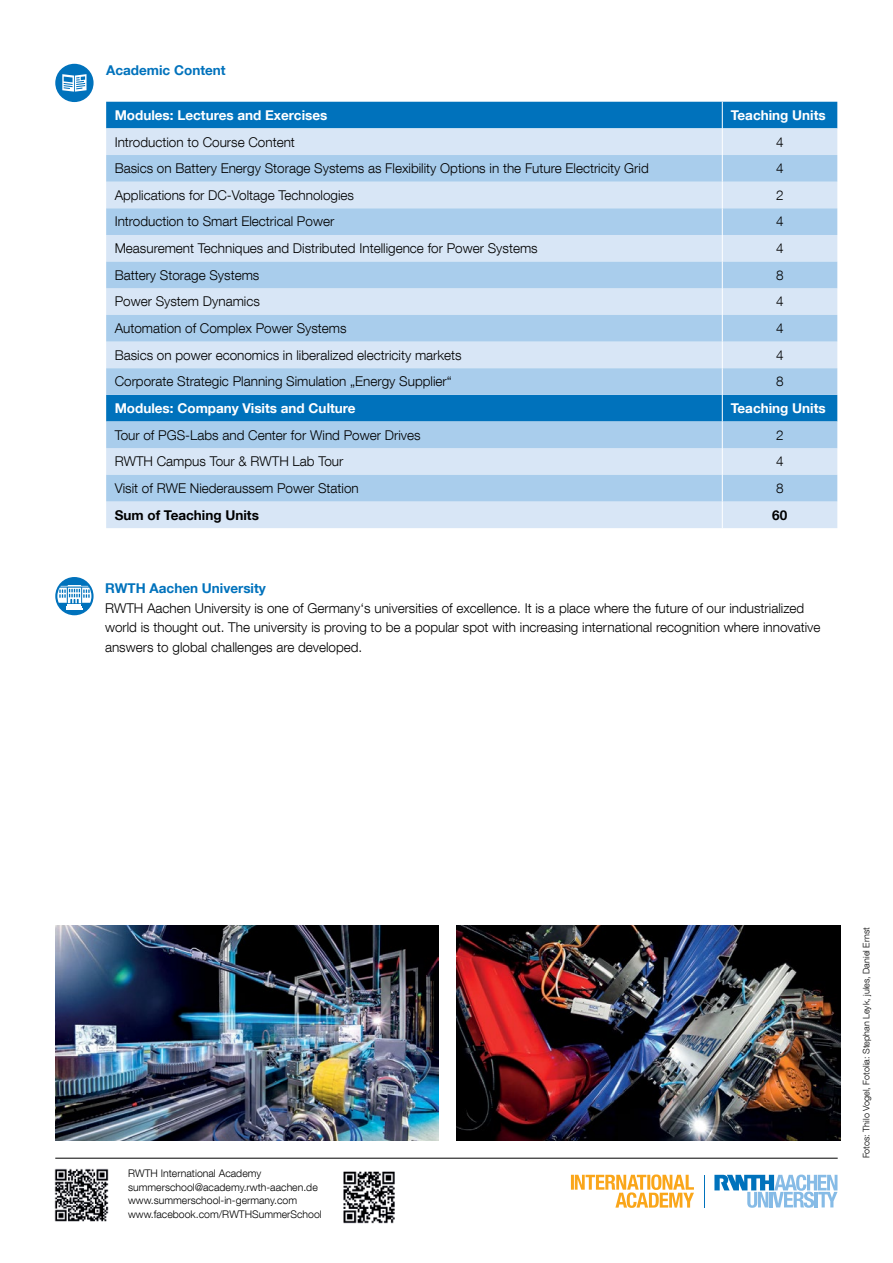
<style>
.page{position:relative;width:893px;height:1263px;background:#fff}
.page>*{position:absolute;margin:0;border:0;box-sizing:border-box;transform-origin:0 0}
.t1{font:300 13.5px/19.5px "Helvetica Neue LT Com";color:#000}
.t2{font:700 13.5px "Helvetica Neue LT Com";color:#fff}
.t3{font:700 13.5px "Helvetica Neue LT Com";color:#0072bc}
.t4{font:700 13.5px "Helvetica Neue LT Com";color:#000}
.t5{font:300 10.5px/13.5px "Helvetica Neue LT Com";color:#000}
.t6{font:300 9px "Helvetica Neue LT Com";color:#000}
</style>
<div class="page">
<img style="left:343px;top:1171px;width:52px;height:53px">
<hr style="left:55px;top:1158px;width:783px;height:1px;background:#000">
<svg style="left:714px;top:1174px;width:123px;height:34px"></svg>
<hr style="left:704px;top:1175px;width:1px;height:32px;background:#0072bc">
<svg style="left:571px;top:1174px;width:123px;height:34px"></svg>
<img style="left:54px;top:1168px;width:55px;height:54px">
<img style="left:55px;top:925px;width:384px;height:215px">
<img style="left:457px;top:925px;width:383px;height:215px">
<div style="left:55px;top:64px;width:39px;height:38px;background:#0072bc;border-radius:50%"></div>
<svg style="left:62px;top:74px;width:25px;height:18px"></svg>
<div style="left:55px;top:577px;width:39px;height:38px;background:#0072bc;border-radius:50%"></div>
<svg style="left:57px;top:585px;width:34px;height:25px"></svg>
<div style="left:106px;top:102px;width:731px;height:26px;background:#0072bc"></div>
<div style="left:106px;top:128px;width:731px;height:400px;background:#d8e6f6"></div>
<svg style="left:106px;top:155px;width:731px;height:346px;background:#aecfec"></svg>
<svg style="left:722px;top:102px;width:1px;height:426px"></svg>
<p class="t3" style="left:106px;top:61px;width:121px">Academic Content</p>
<p class="t2" style="left:115px;top:107px;width:214px">Modules: Lectures and Exercises</p>
<p class="t2" style="left:731px;top:107px;width:96px">Teaching Units</p>
<p class="t1" style="left:115px;top:132px;width:182px">Introduction to Course Content</p>
<p class="t1" style="left:776px;top:132px;width:9px">4</p>
<p class="t1" style="left:115px;top:158px;width:536px">Basics on Battery Energy Storage Systems as Flexibility Options in the Future Electricity Grid</p>
<p class="t1" style="left:776px;top:158px;width:9px">4</p>
<p class="t1" style="left:115px;top:185px;width:241px">Applications for DC-Voltage Technologies</p>
<p class="t1" style="left:776px;top:185px;width:9px">2</p>
<p class="t1" style="left:115px;top:212px;width:221px">Introduction to Smart Electrical Power</p>
<p class="t1" style="left:776px;top:212px;width:9px">4</p>
<p class="t1" style="left:115px;top:238px;width:425px">Measurement Techniques and Distributed Intelligence for Power Systems</p>
<p class="t1" style="left:776px;top:238px;width:9px">4</p>
<p class="t1" style="left:115px;top:265px;width:146px">Battery Storage Systems</p>
<p class="t1" style="left:776px;top:265px;width:9px">8</p>
<p class="t1" style="left:115px;top:292px;width:147px">Power System Dynamics</p>
<p class="t1" style="left:776px;top:292px;width:9px">4</p>
<p class="t1" style="left:115px;top:318px;width:234px">Automation of Complex Power Systems</p>
<p class="t1" style="left:776px;top:318px;width:9px">4</p>
<p class="t1" style="left:115px;top:345px;width:349px">Basics on power economics in liberalized electricity markets</p>
<p class="t1" style="left:776px;top:345px;width:9px">4</p>
<p class="t1" style="left:115px;top:372px;width:339px">Corporate Strategic Planning Simulation „Energy Supplier“</p>
<p class="t1" style="left:776px;top:372px;width:9px">8</p>
<p class="t2" style="left:115px;top:400px;width:242px">Modules: Company Visits and Culture</p>
<p class="t2" style="left:731px;top:400px;width:96px">Teaching Units</p>
<p class="t1" style="left:115px;top:425px;width:307px">Tour of PGS-Labs and Center for Wind Power Drives</p>
<p class="t1" style="left:776px;top:425px;width:9px">2</p>
<p class="t1" style="left:115px;top:451px;width:230px">RWTH Campus Tour &amp; RWTH Lab Tour</p>
<p class="t1" style="left:776px;top:451px;width:9px">4</p>
<p class="t1" style="left:115px;top:478px;width:246px">Visit of RWE Niederaussem Power Station</p>
<p class="t1" style="left:776px;top:478px;width:9px">8</p>
<p class="t4" style="left:115px;top:506px;width:146px">Sum of Teaching Units</p>
<p class="t4" style="left:772px;top:506px;width:17px">60</p>
<p class="t3" style="left:105px;top:580px;width:162px">RWTH Aachen University</p>
<p class="t1" style="left:105px;top:598px;width:717px">RWTH Aachen University is one of Germany‘s universities of excellence. It is a place where the future of our industrialized world is thought out. The university is proving to be a popular spot with increasing international recognition where innovative answers to global challenges are developed.</p>
<p class="t5" style="left:128px;top:1166px;width:195px">RWTH International Academy summerschool@academy.rwth-aachen.de www.summerschool-in-germany.com www.facebook.com/RWTHSummerSchool</p>
<p class="t6" style="left:861px;top:1158px;width:232px;rotate:-90deg">Fotos: Thilo Vogel, Fotolia: Stephan Leyk, jules, Daniel Ernst</p>
</div>
